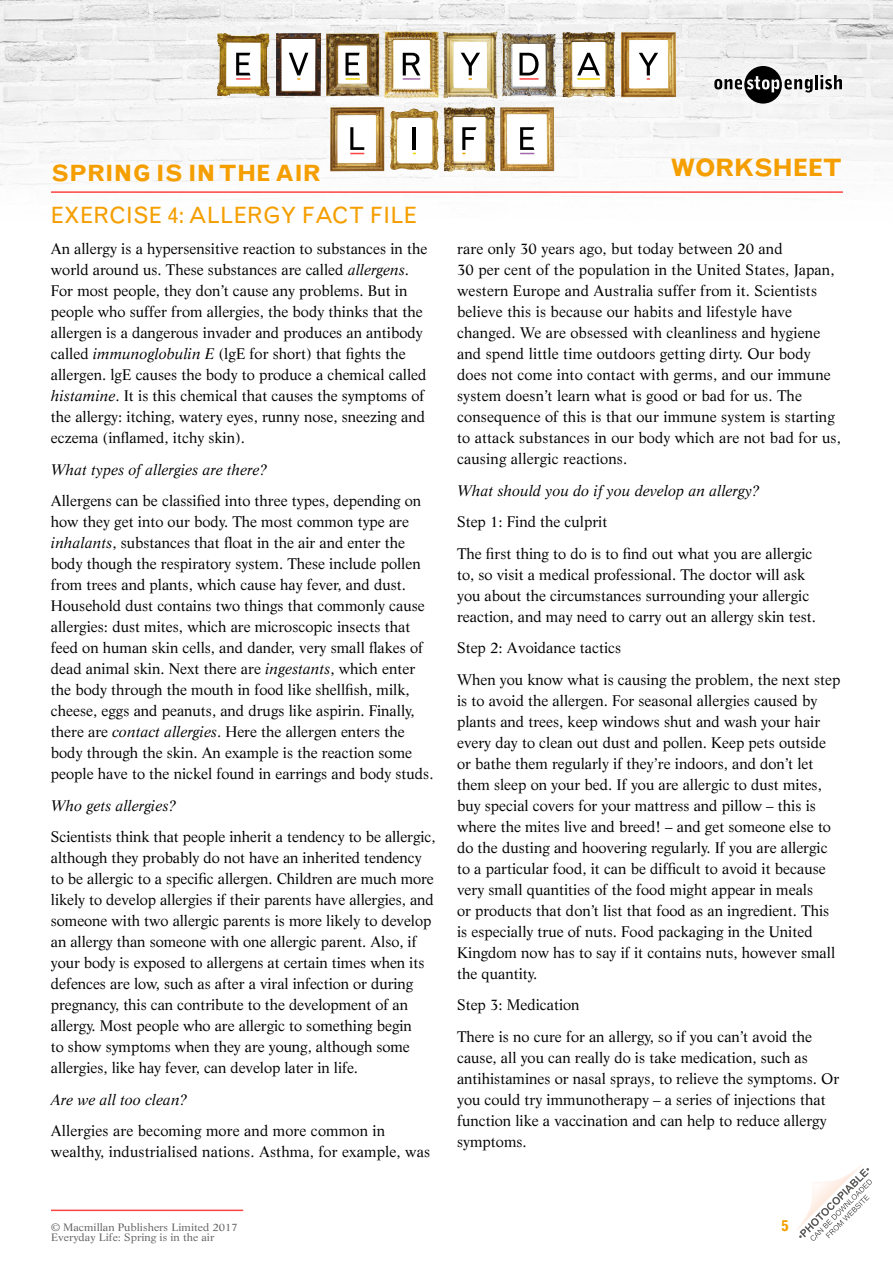
<style>
.page{position:relative;width:893px;height:1263px;background:#fff}
.page>*{position:absolute;margin:0;border:0;box-sizing:border-box;transform-origin:0 0}
._16pt_A_head{font:700 24px "Grotesque MT Std";letter-spacing:-.02em;color:#f59e00}
._15pt_B_head{font:22.5px "Grotesque MT Std";color:#f59e00}
.t1{font:700 22.5px "Grotesque MT Std";color:#f59e00}
.body{font:15px/21px "Life LT Std";color:#000}
.body-2{font:italic 15px "Life LT Std";color:#000}
._16pt_A_head-2{font:700 15px "Grotesque MT Std";color:#f59e00}
.t2{font:10.5px "Life LT Std";color:#646363;scale:1.08 1}
.s1{font-style:italic}
</style>
<div class="page">
<img style="left:0;top:0;width:893px;height:186px">
<svg style="left:695px;top:47px;width:166px;height:76px;fill:#f2f2f2"></svg>
<svg style="left:714px;top:66px;width:99px;height:38px"></svg>
<hr style="left:815px;top:75px;width:3px;height:14px;background:#000">
<svg style="left:820px;top:75px;width:22px;height:14px"></svg>
<hr style="left:51px;top:191px;width:792px;height:2px;background:#fc4441">
<img style="left:621px;top:32px;width:55px;height:65px">
<img style="left:562px;top:32px;width:53px;height:65px">
<img style="left:443px;top:31px;width:55px;height:68px">
<img style="left:217px;top:33px;width:53px;height:63px">
<img style="left:326px;top:33px;width:53px;height:63px">
<img style="left:276px;top:33px;width:45px;height:63px">
<img style="left:384px;top:31px;width:55px;height:67px">
<img style="left:502px;top:33px;width:54px;height:64px">
<svg style="left:236px;top:53px;width:14px;height:27px"></svg>
<svg style="left:346px;top:53px;width:14px;height:27px"></svg>
<svg style="left:289px;top:53px;width:19px;height:27px"></svg>
<svg style="left:403px;top:53px;width:17px;height:27px"></svg>
<svg style="left:461px;top:53px;width:19px;height:27px"></svg>
<hr style="left:519px;top:78px;width:20px;height:2px;background:#fc4441">
<svg style="left:519px;top:53px;width:20px;height:22px"></svg>
<hr style="left:577px;top:78px;width:23px;height:2px;background:#f2d300">
<svg style="left:577px;top:53px;width:23px;height:22px"></svg>
<svg style="left:639px;top:53px;width:19px;height:27px"></svg>
<img style="left:500px;top:107px;width:54px;height:64px">
<img style="left:443px;top:107px;width:52px;height:65px">
<img style="left:390px;top:108px;width:49px;height:62px">
<img style="left:330px;top:107px;width:54px;height:64px">
<svg style="left:350px;top:127px;width:14px;height:27px"></svg>
<hr style="left:413px;top:127px;width:3px;height:23px;background:#000">
<svg style="left:462px;top:127px;width:14px;height:27px"></svg>
<svg style="left:520px;top:127px;width:14px;height:27px"></svg>
<hr style="left:51px;top:1209px;width:192px;height:2px;background:#fc4441">
<svg style="left:797px;top:1165px;width:75px;height:76px"></svg>
<h2 class="t1" style="left:51px;top:159px;width:271px">SPRING IS IN THE AIR</h2>
<p class="_15pt_B_head" style="left:51px;top:202px;width:368px">EXERCISE 4: ALLERGY FACT FILE</p>
<p class="body" style="left:51px;top:238px;width:378px">An allergy is a hypersensitive reaction to substances in the world around us. These substances are called <span class="s1">allergens</span>.<br>For most people, they don’t cause any problems. But in people who suffer from allergies, the body thinks that the allergen is a dangerous invader and produces an antibody called <span class="s1">immunoglobulin E</span> (lgE for short) that fights the allergen. lgE causes the body to produce a chemical called <span class="s1">histamine</span>. It is this chemical that causes the symptoms of the allergy: itching, watery eyes, runny nose, sneezing and eczema (inflamed, itchy skin).</p>
<p class="body-2" style="left:51px;top:460px;width:218px">What types of allergies are there?</p>
<p class="body" style="left:51px;top:490px;width:384px">Allergens can be classified into three types, depending on how they get into our body. The most common type are <span class="s1">inhalants</span>, substances that float in the air and enter the body though the respiratory system. These include pollen from trees and plants, which cause hay fever, and dust.<br>Household dust contains two things that commonly cause allergies: dust mites, which are microscopic insects that feed on human skin cells, and dander, very small flakes of dead animal skin. Next there are <span class="s1">ingestants</span>, which enter the body through the mouth in food like shellfish, milk, cheese, eggs and peanuts, and drugs like aspirin. Finally, there are <span class="s1">contact allergies</span>. Here the allergen enters the body through the skin. An example is the reaction some people have to the nickel found in earrings and body studs.</p>
<p class="body-2" style="left:51px;top:796px;width:127px">Who gets allergies?</p>
<p class="body" style="left:51px;top:826px;width:386px">Scientists think that people inherit a tendency to be allergic, although they probably do not have an inherited tendency to be allergic to a specific allergen. Children are much more likely to develop allergies if their parents have allergies, and someone with two allergic parents is more likely to develop an allergy than someone with one allergic parent. Also, if your body is exposed to allergens at certain times when its defences are low, such as after a viral infection or during pregnancy, this can contribute to the development of an allergy. Most people who are allergic to something begin<br>to show symptoms when they are young, although some allergies, like hay fever, can develop later in life.</p>
<p class="body-2" style="left:51px;top:1090px;width:138px">Are we all too clean?</p>
<p class="body" style="left:51px;top:1120px;width:381px">Allergies are becoming more and more common in wealthy, industrialised nations. Asthma, for example, was</p>
<p class="_16pt_A_head" style="left:670px;top:154px;width:173px">WORKSHEET</p>
<p class="body" style="left:457px;top:238px;width:385px">rare only 30 years ago, but today between 20 and<br>30 per cent of the population in the United States, Japan, western Europe and Australia suffer from it. Scientists believe this is because our habits and lifestyle have changed. We are obsessed with cleanliness and hygiene and spend little time outdoors getting dirty. Our body does not come into contact with germs, and our immune system doesn’t learn what is good or bad for us. The consequence of this is that our immune system is starting to attack substances in our body which are not bad for us, causing allergic reactions.</p>
<p class="body-2" style="left:457px;top:481px;width:304px">What should you do if you develop an allergy?</p>
<p class="body" style="left:457px;top:511px;width:152px">Step 1: Find the culprit</p>
<p class="body" style="left:457px;top:543px;width:360px">The first thing to do is to find out what you are allergic to, so visit a medical professional. The doctor will ask you about the circumstances surrounding your allergic reaction, and may need to carry out an allergy skin test.</p>
<p class="body" style="left:457px;top:637px;width:166px">Step 2: Avoidance tactics</p>
<p class="body" style="left:457px;top:669px;width:385px">When you know what is causing the problem, the next step is to avoid the allergen. For seasonal allergies caused by plants and trees, keep windows shut and wash your hair every day to clean out dust and pollen. Keep pets outside or bathe them regularly if they’re indoors, and don’t let them sleep on your bed. If you are allergic to dust mites, buy special covers for your mattress and pillow – this is where the mites live and breed! – and get someone else to do the dusting and hoovering regularly. If you are allergic to a particular food, it can be difficult to avoid it because very small quantities of the food might appear in meals<br>or products that don’t list that food as an ingredient. This is especially true of nuts. Food packaging in the United Kingdom now has to say if it contains nuts, however small the quantity.</p>
<p class="body" style="left:457px;top:994px;width:124px">Step 3: Medication</p>
<p class="body" style="left:457px;top:1026px;width:384px">There is no cure for an allergy, so if you can’t avoid the cause, all you can really do is take medication, such as antihistamines or nasal sprays, to relieve the symptoms. Or you could try immunotherapy – a series of injections that function like a vaccination and can help to reduce allergy symptoms.</p>
<p class="t2" style="left:51px;top:1220px;width:174px">© Macmillan Publishers Limited 2017</p>
<p class="t2" style="left:51px;top:1231px;width:153px">Everyday Life: Spring is in the air</p>
<p class="_16pt_A_head-2" style="left:782px;top:1216px;width:9px">5</p>
</div>
